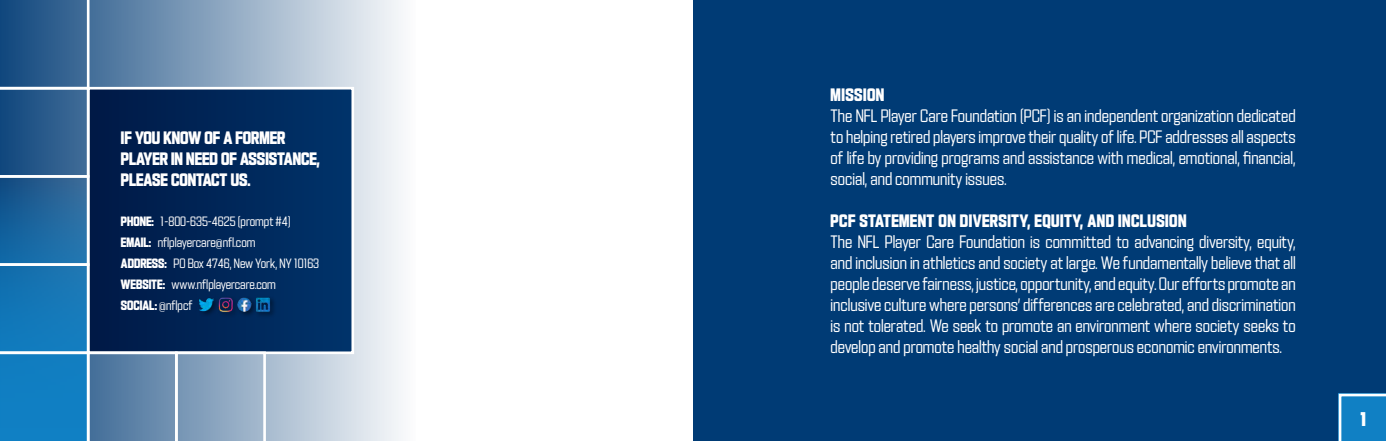
<style>
.page{position:relative;width:1386px;height:441px;background:#fff}
.page>*{position:absolute;margin:0;border:0;box-sizing:border-box;transform-origin:0 0}
.t1{font:900 19.25px "All Pro Display A";color:#fff}
.t2{font:300 17.5px/21px "All Pro Display A";color:#fff;text-align:justify}
.t3{font:700 17.5px/21px "All Pro Display A";color:#fff}
.t4{font:700 17.5px "All Pro Display A";letter-spacing:.025em;color:#fff}
.t5{font:300 13.12px/21px "All Pro Display A";color:#fff}
.s1{font-weight:700}
</style>
<div class="page">
<svg style="left:266px;top:0;width:135px;height:441px"></svg>
<div style="left:693px;top:0;width:693px;height:441px;background:#003b75"></div>
<div style="left:88px;top:88px;width:265px;height:265px;background:#002f64"></div>
<div style="left:87px;top:87px;width:267px;height:267px;border:3px solid #fff"></div>
<svg style="left:0;top:0;width:266px;height:441px"></svg>
<svg style="left:1339px;top:394px;width:47px;height:47px"></svg>
<div style="left:198px;top:296px;width:79px;height:23px;background:#002657"></div>
<img style="left:195px;top:294px;width:78px;height:20px">
<p class="t3" style="left:121px;top:128px;width:201px">IF YOU KNOW OF A FORMER<br>PLAYER IN NEED OF ASSISTANCE,<br>PLEASE CONTACT US.</p>
<p class="t5" style="left:121px;top:211px;width:200px"><span class="s1">PHONE:</span> 1-800-635-4625 (prompt #4)<br><span class="s1">EMAIL:</span> nflplayercare@nfl.com<br><span class="s1">ADDRESS:</span> PO Box 4746, New York, NY 10163<br><span class="s1">WEBSITE:</span> www.nflplayercare.com<br><span class="s1">SOCIAL:</span> @nflpcf</p>
<p class="t4" style="left:831px;top:85px;width:55px">MISSION</p>
<p class="t2" style="left:831px;top:106px;width:467px">The NFL Player Care Foundation (PCF) is an independent organization dedicated to helping retired players improve their quality of life. PCF addresses all aspects of life by providing programs and assistance with medical, emotional, financial, social, and community issues.</p>
<p class="t4" style="left:831px;top:211px;width:357px">PCF STATEMENT ON DIVERSITY, EQUITY, AND INCLUSION</p>
<p class="t2" style="left:831px;top:232px;width:467px">The NFL Player Care Foundation is committed to advancing diversity, equity, and inclusion in athletics and society at large. We fundamentally believe that all people deserve fairness, justice, opportunity, and equity. Our efforts promote an inclusive culture where persons’ differences are celebrated, and discrimination is not tolerated. We seek to promote an environment where society seeks to develop and promote healthy social and prosperous economic environments.</p>
<p class="t1" style="left:1360px;top:408px;width:8px">1</p>
</div>
